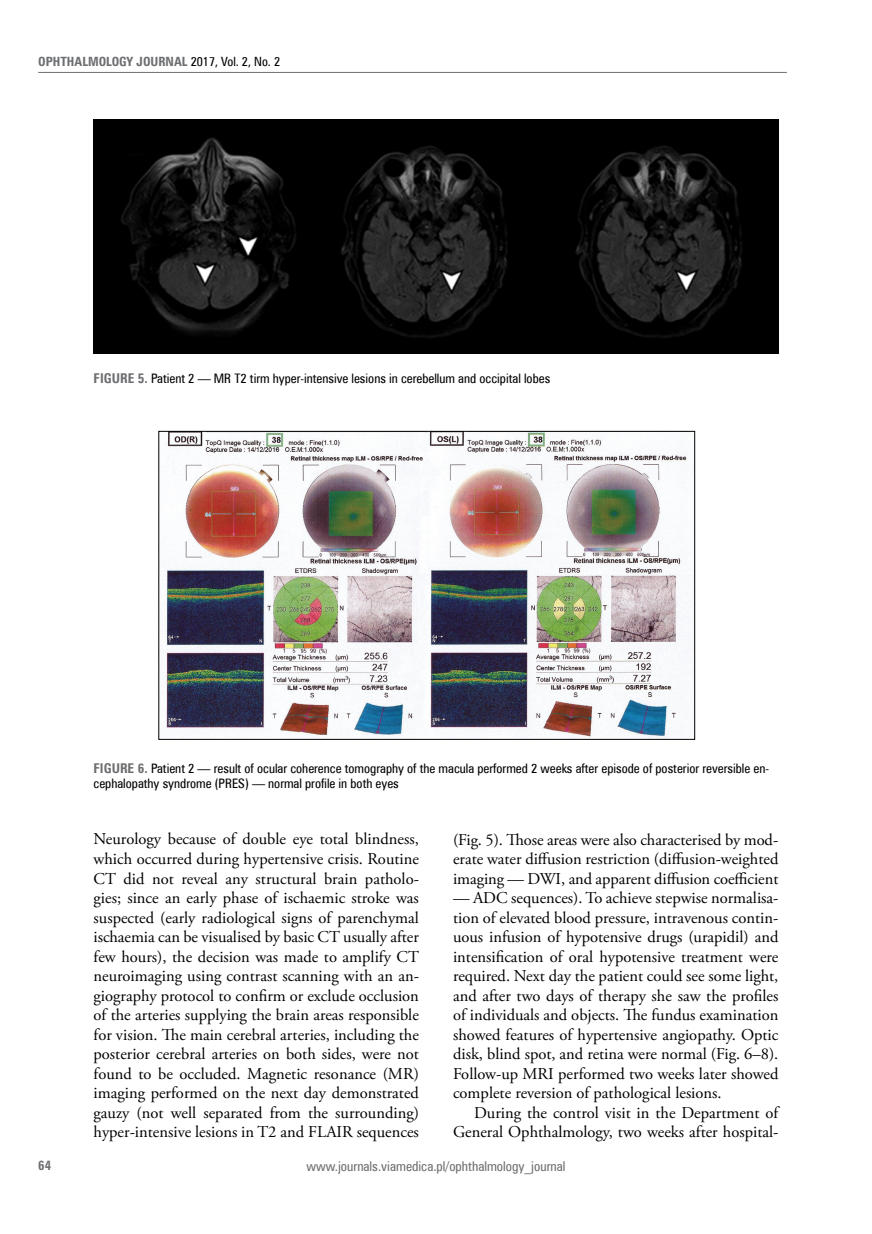
<style>
.page{position:relative;width:872px;height:1234px;background:#fff}
.page>*{position:absolute;margin:0;border:0;box-sizing:border-box;transform-origin:0 0}
.t1{font:16.5px/19.5px "Adobe Garamond Pro";color:#000;text-align:justify}
.t2{font:13.5px "Zurich Cn EU";color:#6d6e71}
.t3{font:700 13.5px "Zurich Cn EU";color:#6d6e71}
.t4{font:700 13.2px "Zurich Cn EU";color:#6d6e71}
.t5{font:13.05px/15.6px "Zurich Cn EU";color:#000}
.t6{font:700 12.75px "Zurich Cn EU";color:#6d6e71}
.s1{font-weight:400;color:#000}
.s2{font-weight:700;font-size:13.5px;color:#6d6e71}
</style>
<div class="page">
<hr style="left:38px;top:72px;width:749px;height:1px;background:#6d6e71">
<img style="left:93px;top:119px;width:685px;height:234px">
<img style="left:166px;top:433px;width:526px;height:304px">
<div style="left:158px;top:431px;width:537px;height:308px;border:1px solid #000"></div>
<p class="t6" style="left:38px;top:53px;width:243px">OPHTHALMOLOGY JOURNAL <span class="s1">2017, Vol. 2, No. 2</span></p>
<p class="t3" style="left:94px;top:369px;width:15px">FIGURE</p>
<p class="t5" style="left:138px;top:370px;width:414px"><span class="s2">5.</span> Patient 2 — MR T2 tirm hyper-intensive lesions in cerebellum and occipital lobes</p>
<p class="t3" style="left:93px;top:759px;width:15px">FIGURE</p>
<p class="t5" style="left:93px;top:760px;width:677px;text-indent:44px"><span class="s2">6.</span> Patient 2 — result of ocular coherence tomography of the macula performed 2 weeks after episode of posterior reversible en&shy;cephalopathy syndrome (PRES) — normal profile in both eyes</p>
<p class="t1" style="left:94px;top:829px;width:327px">Neurology because of double eye total blindness, which occurred during hypertensive crisis. Routine CT did not reveal any structural brain patholo&shy;gies; since an early phase of ischaemic stroke was suspected (early radiological signs of parenchymal ischaemia can be visualised by basic CT usually after few hours), the decision was made to amplify CT neuroimaging using contrast scanning with an an&shy;giography protocol to confirm or exclude occlusion of the arteries supplying the brain areas responsible for vision. The main cerebral arteries, including the posterior cerebral arteries on both sides, were not found to be occluded. Magnetic resonance (MR) imaging performed on the next day demonstrated gauzy (not well separated from the surrounding) hyper-intensive lesions in T2 and FLAIR sequences</p>
<p class="t1" style="left:453px;top:829px;width:327px">(Fig. 5). Those areas were also characterised by mod&shy;erate water diffusion restriction (diffusion-weighted imaging — DWI, and apparent diffusion coefficient</p>
<p class="t1" style="left:453px;top:888px;width:327px">— ADC sequences). To achieve stepwise normalisa&shy;tion of elevated blood pressure, intravenous contin&shy;uous infusion of hypotensive drugs (urapidil) and intensification of oral hypotensive treatment were required. Next day the patient could see some light, and after two days of therapy she saw the profiles of individuals and objects. The fundus examination showed features of hypertensive angiopathy. Optic disk, blind spot, and retina were normal (Fig. 6–8).<br>Follow-up MRI performed two weeks later showed complete reversion of pathological lesions.</p>
<p class="t1" style="left:453px;top:1103px;width:327px;text-align:right">During the control visit in the Department of<br>General Ophthalmology, two weeks after hospital-</p>
<p class="t4" style="left:38px;top:1157px;width:15px">64</p>
<p class="t2" style="left:306px;top:1157px;width:260px">www.journals.viamedica.pl/ophthalmology_journal</p>
</div>
